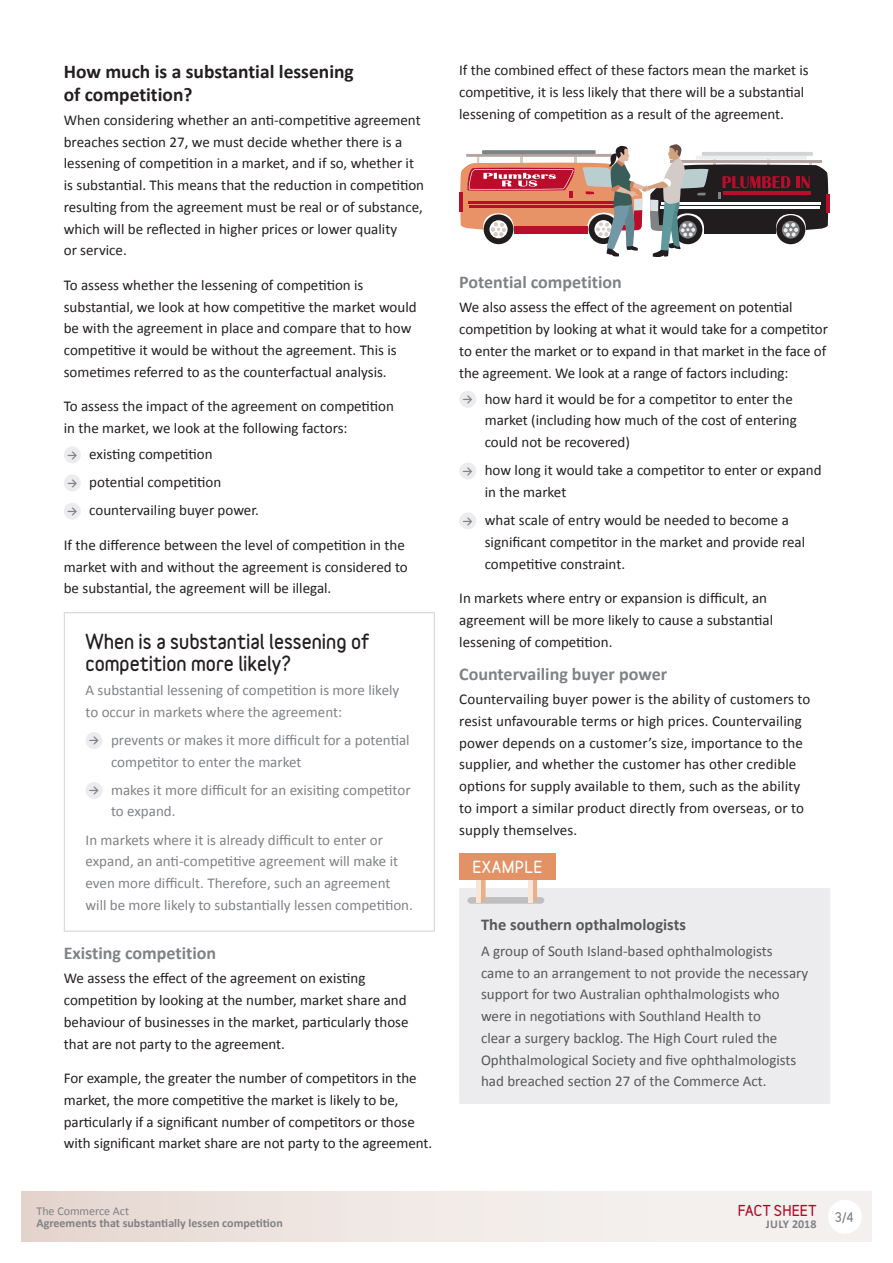
<style>
.page{position:relative;width:893px;height:1263px;background:#fff}
.page>*{position:absolute;margin:0;border:0;box-sizing:border-box;transform-origin:0 0}
.H3{font:700 19.5px/22.5px "Calibri";color:#231f20}
.H2{font:900 18.75px/21.8px "Variable";color:#231f20}
.H4{font:700 18px "Calibri";color:#808285}
.example_body{font:700 16.5px "Calibri";color:#57585a}
.body{font:15px/21.8px "Calibri";color:#231f20}
.body_no_space{font:15px/21.8px "Calibri";letter-spacing:-.005em;color:#231f20}
.example_body-2{font:15px/21.8px "Calibri";color:#57585a}
.Panel__body{font:15px/21.8px "Calibri";color:#808285}
.bullet_L1{font:15px/21.8px "Calibri";color:#231f20}
.bullet_L1_last{font:15px/21.8px "Calibri";color:#231f20}
.Panel__bullet{font:15px/21.8px "Calibri";color:#808285}
.example_badge{font:900 15px "Variable";letter-spacing:.035em;color:#fff}
.t1{font:900 13.5px "Variable";letter-spacing:.005em;color:#b00a28}
.t2{font:700 12px "Calibri";color:#808285}
.t3{font:12px "Calibri";color:#808285}
.bullet_L1_arrow{font:900 12px "Variable";color:#808285}
</style>
<div class="page">
<svg style="left:21px;top:1192px;width:851px;height:50px;background:#efe7e3"></svg>
<div style="left:828px;top:1200px;width:34px;height:34px;background:#fff;border-radius:50%"></div>
<div style="left:64px;top:446px;width:17px;height:17px;background:#ececee;border-radius:50%"></div>
<div style="left:64px;top:474px;width:17px;height:17px;background:#ececee;border-radius:50%"></div>
<div style="left:64px;top:503px;width:17px;height:17px;background:#ececee;border-radius:50%"></div>
<hr style="left:64px;top:612px;width:371px;height:1px;background:#d1d2d4">
<hr style="left:64px;top:613px;width:1px;height:317px;background:#d1d2d4">
<hr style="left:434px;top:613px;width:1px;height:317px;background:#d1d2d4">
<hr style="left:64px;top:930px;width:371px;height:2px;background:#d1d2d4">
<div style="left:86px;top:732px;width:17px;height:17px;background:#ececee;border-radius:50%"></div>
<div style="left:86px;top:782px;width:17px;height:17px;background:#ececee;border-radius:50%"></div>
<div style="left:459px;top:391px;width:17px;height:17px;background:#ececee;border-radius:50%"></div>
<div style="left:459px;top:462px;width:17px;height:17px;background:#ececee;border-radius:50%"></div>
<div style="left:459px;top:512px;width:17px;height:17px;background:#ececee;border-radius:50%"></div>
<div style="left:460px;top:888px;width:370px;height:215px;background:#ececee"></div>
<hr style="left:459px;top:888px;width:1px;height:215px;background:#ececee">
<hr style="left:459px;top:1103px;width:371px;height:1px;background:#ececee">
<svg style="left:467px;top:880px;width:77px;height:24px"></svg>
<div style="left:528px;top:865px;width:5px;height:37px;background:#f9e5d7"></div>
<div style="left:459px;top:853px;width:97px;height:27px;background:#e29265"></div>
<svg style="left:459px;top:144px;width:370px;height:113px"></svg>
<p class="H3" style="left:64px;top:61px;width:292px">How much is a substantial lessening of competition?</p>
<p class="body" style="left:64px;top:109px;width:362px">When considering whether an anti-competitive agreement breaches section 27, we must decide whether there is a lessening of competition in a market, and if so, whether it is substantial. This means that the reduction in competition resulting from the agreement must be real or of substance, which will be reflected in higher prices or lower quality<br>or service.</p>
<p class="body" style="left:64px;top:274px;width:354px">To assess whether the lessening of competition is substantial, we look at how competitive the market would be with the agreement in place and compare that to how competitive it would be without the agreement. This is sometimes referred to as the counterfactual analysis.</p>
<p class="body_no_space" style="left:64px;top:395px;width:332px">To assess the impact of the agreement on competition in the market, we look at the following factors:</p>
<p class="bullet_L1_arrow" style="left:67px;top:447px;width:11px">→</p>
<p class="bullet_L1" style="left:89px;top:443px;width:125px">existing competition</p>
<p class="bullet_L1_arrow" style="left:67px;top:475px;width:11px">→</p>
<p class="bullet_L1" style="left:89px;top:471px;width:134px">potential competition</p>
<p class="bullet_L1_arrow" style="left:67px;top:503px;width:11px">→</p>
<p class="bullet_L1_last" style="left:89px;top:499px;width:171px">countervailing buyer power.</p>
<p class="body" style="left:64px;top:534px;width:346px">If the difference between the level of competition in the market with and without the agreement is considered to be substantial, the agreement will be illegal.</p>
<p class="H2" style="left:86px;top:630px;width:285px">When is a substantial lessening of competition more likely?</p>
<p class="Panel__body" style="left:86px;top:679px;width:315px">A substantial lessening of competition is more likely to occur in markets where the agreement:</p>
<p class="bullet_L1_arrow" style="left:89px;top:733px;width:11px">→</p>
<p class="Panel__bullet" style="left:111px;top:729px;width:300px">prevents or makes it more difficult for a potential competitor to enter the market</p>
<p class="bullet_L1_arrow" style="left:89px;top:783px;width:11px">→</p>
<p class="Panel__bullet" style="left:111px;top:779px;width:301px">makes it more difficult for an exisiting competitor to expand.</p>
<p class="Panel__body" style="left:86px;top:829px;width:329px">In markets where it is already difficult to enter or expand, an anti-competitive agreement will make it even more difficult. Therefore, such an agreement will be more likely to substantially lessen competition.</p>
<p class="H4" style="left:64px;top:942px;width:154px">Existing competition</p>
<p class="body" style="left:64px;top:967px;width:346px">We assess the effect of the agreement on existing competition by looking at the number, market share and behaviour of businesses in the market, particularly those that are not party to the agreement.</p>
<p class="body_no_space" style="left:64px;top:1067px;width:370px">For example, the greater the number of competitors in the market, the more competitive the market is likely to be, particularly if a significant number of competitors or those with significant market share are not party to the agreement.</p>
<p class="t3" style="left:36px;top:1204px;width:94px">The Commerce Act</p>
<p class="t2" style="left:36px;top:1216px;width:248px">Agreements that substantially lessen competition</p>
<p class="body_no_space" style="left:459px;top:59px;width:351px">If the combined effect of these factors mean the market is competitive, it is less likely that there will be a substantial lessening of competition as a result of the agreement.</p>
<p class="H4" style="left:459px;top:271px;width:164px">Potential competition</p>
<p class="body_no_space" style="left:459px;top:296px;width:370px">We also assess the effect of the agreement on potential competition by looking at what it would take for a competitor to enter the market or to expand in that market in the face of the agreement. We look at a range of factors including:</p>
<p class="bullet_L1_arrow" style="left:463px;top:391px;width:11px">→</p>
<p class="bullet_L1" style="left:485px;top:388px;width:313px">how hard it would be for a competitor to enter the market (including how much of the cost of entering could not be recovered)</p>
<p class="bullet_L1_arrow" style="left:463px;top:463px;width:11px">→</p>
<p class="bullet_L1" style="left:485px;top:459px;width:338px">how long it would take a competitor to enter or expand in the market</p>
<p class="bullet_L1_arrow" style="left:463px;top:513px;width:11px">→</p>
<p class="bullet_L1_last" style="left:485px;top:509px;width:322px">what scale of entry would be needed to become a significant competitor in the market and provide real competitive constraint.</p>
<p class="body_no_space" style="left:459px;top:587px;width:315px">In markets where entry or expansion is difficult, an agreement will be more likely to cause a substantial lessening of competition.</p>
<p class="H4" style="left:459px;top:663px;width:209px">Countervailing buyer power</p>
<p class="body" style="left:459px;top:688px;width:353px">Countervailing buyer power is the ability of customers to resist unfavourable terms or high prices. Countervailing power depends on a customer’s size, importance to the supplier, and whether the customer has other credible options for supply available to them, such as the ability to import a similar product directly from overseas, or to supply themselves.</p>
<p class="example_badge" style="left:472px;top:857px;width:72px">EXAMPLE</p>
<p class="example_body" style="left:481px;top:914px;width:206px">The southern opthalmologists</p>
<p class="example_body-2" style="left:481px;top:940px;width:329px">A group of South Island-based ophthalmologists came to an arrangement to not provide the necessary support for two Australian ophthalmologists who were in negotiations with Southland Health to<br>clear a surgery backlog. The High Court ruled the Ophthalmological Society and five ophthalmologists had breached section 27 of the Commerce Act.</p>
<p class="t1" style="left:738px;top:1202px;width:80px">FACT SHEET</p>
<p class="t2" style="left:766px;top:1217px;width:52px">JULY 2018</p>
<p class="bullet_L1_arrow" style="left:835px;top:1209px;width:20px">3/4</p>
</div>
